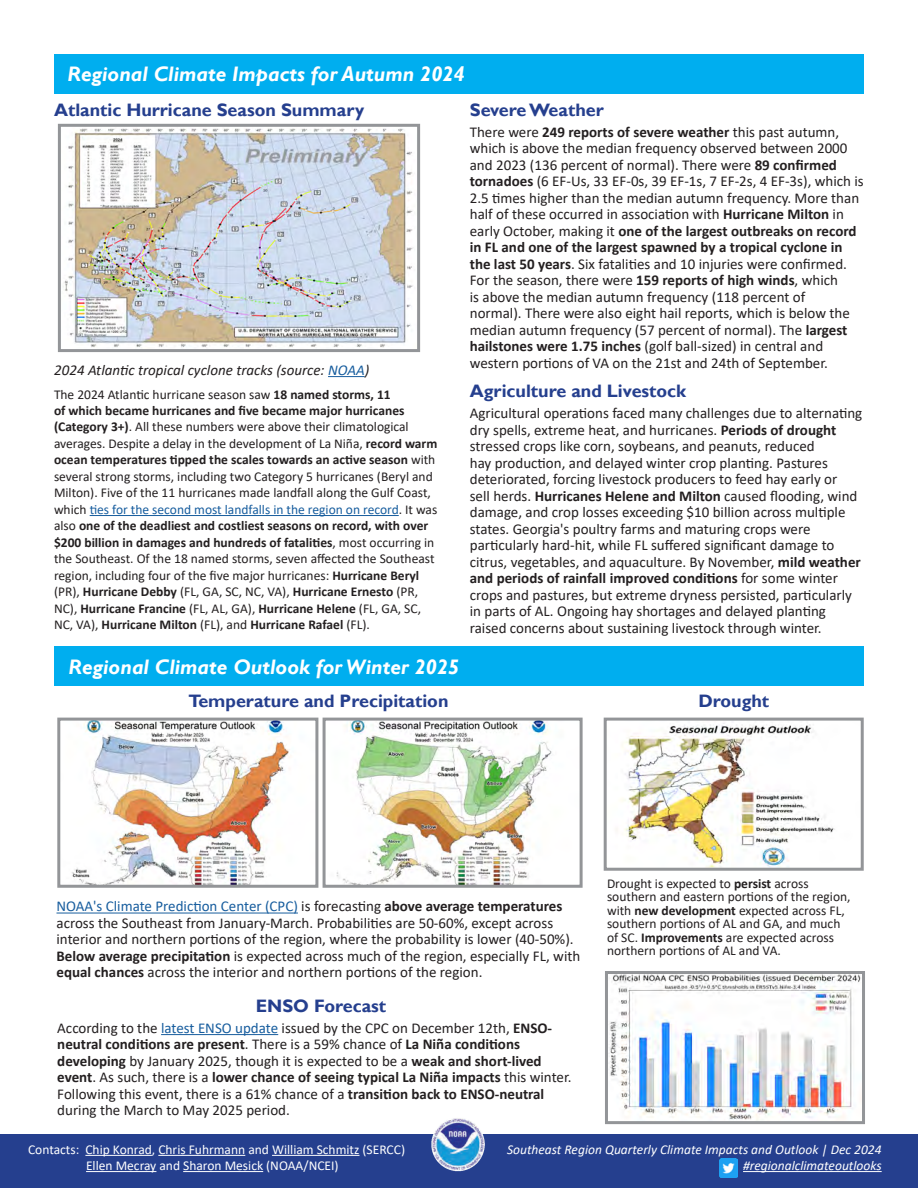
<style>
.page{position:relative;width:918px;height:1188px;background:#fff}
.page>*{position:absolute;margin:0;border:0;box-sizing:border-box;transform-origin:0 0}
.t1{font:italic 700 21px "Gill Sans";color:#fff}
.t2{font:700 18px "Gill Sans";color:#253f8e}
.body_text{font:15px/16.5px "Calibri";color:#231f20}
.body_text-2{font:italic 15px "Calibri";color:#231f20}
.body_text-3{font:13.5px/16.5px "Calibri";color:#231f20}
.t3{font:13.5px/16.2px "Calibri";color:#fff}
.Footer_Right{font:italic 13.5px "Calibri";color:#fff}
.s1{font-weight:700}
.s2{color:#175d9e}
</style>
<div class="page">
<div style="left:0;top:1134px;width:918px;height:54px;background:#253f8e"></div>
<div style="left:54px;top:54px;width:810px;height:40px;background:#00aeef"></div>
<img style="left:430px;top:1116px;width:56px;height:57px;border-radius:28px">
<div style="left:54px;top:647px;width:810px;height:39px;background:#00aeef"></div>
<img style="left:71px;top:722px;width:220px;height:162px">
<div style="left:57px;top:718px;width:261px;height:170px;border:3px solid #939598"></div>
<img style="left:336px;top:722px;width:216px;height:162px">
<div style="left:323px;top:718px;width:260px;height:170px;border:3px solid #939598"></div>
<hr style="left:743px;top:1171px;width:139px;height:1px;background:#fff">
<hr style="left:85px;top:1155px;width:67px;height:1px;background:#fff">
<hr style="left:158px;top:1155px;width:87px;height:1px;background:#fff">
<hr style="left:272px;top:1155px;width:88px;height:1px;background:#fff">
<hr style="left:86px;top:1171px;width:70px;height:1px;background:#fff">
<hr style="left:183px;top:1171px;width:80px;height:1px;background:#fff">
<img style="left:719px;top:1158px;width:19px;height:20px">
<hr style="left:161px;top:1034px;width:117px;height:1px;background:#175d9e">
<img style="left:63px;top:128px;width:350px;height:220px">
<div style="left:58px;top:124px;width:362px;height:228px;border:3px solid #939598"></div>
<hr style="left:328px;top:376px;width:37px;height:1px;background:#175d9e">
<hr style="left:90px;top:515px;width:309px;height:1px;background:#175d9e">
<hr style="left:56px;top:913px;width:242px;height:1px;background:#175d9e">
<img style="left:609px;top:975px;width:252px;height:145px">
<div style="left:605px;top:971px;width:260px;height:153px;border:3px solid #939598"></div>
<img style="left:616px;top:723px;width:219px;height:144px">
<div style="left:604px;top:718px;width:260px;height:153px;border:3px solid #939598"></div>
<h3 class="t1" style="left:68px;top:62px;width:399px">Regional Climate Impacts for Autumn 2024</h3>
<h4 class="t2" style="left:54px;top:99px;width:312px">Atlantic Hurricane Season Summary</h4>
<h4 class="t2" style="left:470px;top:99px;width:136px">Severe Weather</h4>
<p class="body_text" style="left:470px;top:123px;width:395px">There were <span class="s1">249 reports of severe weather</span> this past autumn, which is above the median frequency observed between 2000 and 2023 (136 percent of normal). There were <span class="s1">89 confirmed tornadoes</span> (6 EF-Us, 33 EF-0s, 39 EF-1s, 7 EF-2s, 4 EF-3s), which is 2.5 times higher than the median autumn frequency. More than half of these occurred in association with <span class="s1">Hurricane Milton</span> in early October, making it <span class="s1">one of the largest outbreaks on record in FL and one of the largest spawned by a tropical cyclone in the last 50 years</span>. Six fatalities and 10 injuries were confirmed.<br>For the season, there were <span class="s1">159 reports of high winds</span>, which<br>is above the median autumn frequency (118 percent of<br>normal). There were also eight hail reports, which is below the median autumn frequency (57 percent of normal). The <span class="s1">largest hailstones were 1.75 inches</span> (golf ball-sized) in central and western portions of VA on the 21st and 24th of September.</p>
<h4 class="t2" style="left:470px;top:380px;width:218px">Agriculture and Livestock</h4>
<p class="body_text" style="left:470px;top:405px;width:394px">Agricultural operations faced many challenges due to alternating dry spells, extreme heat, and hurricanes. <span class="s1">Periods of drought </span>stressed crops like corn, soybeans, and peanuts, reduced<br>hay production, and delayed winter crop planting. Pastures deteriorated, forcing livestock producers to feed hay early or<br>sell herds. <span class="s1">Hurricanes Helene and Milton</span> caused flooding, wind damage, and crop losses exceeding $10 billion across multiple states. Georgia's poultry farms and maturing crops were particularly hard-hit, while FL suffered significant damage to citrus, vegetables, and aquaculture. By November, <span class="s1">mild weather and periods of rainfall improved conditions</span> for some winter crops and pastures, but extreme dryness persisted, particularly in parts of AL. Ongoing hay shortages and delayed planting raised concerns about sustaining livestock through winter.</p>
<p class="body_text-2" style="left:54px;top:360px;width:317px">2024 Atlantic tropical cyclone tracks (source: <span class="s2">NOAA</span>)</p>
<p class="body_text-3" style="left:54px;top:385px;width:385px">The 2024 Atlantic hurricane season saw <span class="s1">18 named storms, 11<br>of which became hurricanes and five became major hurricanes (Category 3+)</span>. All these numbers were above their climatological averages. Despite a delay in the development of La Niña, <span class="s1">record warm ocean temperatures tipped the scales towards an active season</span> with several strong storms, including two Category 5 hurricanes (Beryl and Milton). Five of the 11 hurricanes made landfall along the Gulf Coast, which <span class="s2">ties for the second most landfalls in the region on record</span>. It was also <span class="s1">one of the deadliest and costliest seasons on record, with over $200 billion in damages and hundreds of fatalities</span>, most occurring in the Southeast. Of the 18 named storms, seven affected the Southeast region, including four of the five major hurricanes: <span class="s1">Hurricane Beryl </span>(PR), <span class="s1">Hurricane Debby</span> (FL, GA, SC, NC, VA), <span class="s1">Hurricane Ernesto</span> (PR, NC), <span class="s1">Hurricane Francine</span> (FL, AL, GA), <span class="s1">Hurricane Helene</span> (FL, GA, SC, NC, VA), <span class="s1">Hurricane Milton</span> (FL), and <span class="s1">Hurricane Rafael</span> (FL).</p>
<h3 class="t1" style="left:69px;top:654px;width:392px">Regional Climate Outlook for Winter 2025</h3>
<h4 class="t2" style="left:188px;top:690px;width:262px">Temperature and Precipitation</h4>
<h4 class="t2" style="left:698px;top:690px;width:72px">Drought</h4>
<p class="body_text" style="left:56px;top:898px;width:525px"><span class="s2">NOAA's Climate Prediction Center (CPC)</span> is forecasting <span class="s1">above average temperatures </span>across the Southeast from January-March. Probabilities are 50-60%, except across interior and northern portions of the region, where the probability is lower (40-50%).<br><span class="s1">Below average precipitation</span> is expected across much of the region, especially FL, with <span class="s1">equal chances</span> across the interior and northern portions of the region.</p>
<h4 class="t2" style="left:256px;top:995px;width:132px">ENSO Forecast</h4>
<p class="body_text" style="left:57px;top:1019px;width:516px">According to the <span class="s2">latest ENSO update</span> issued by the CPC on December 12th, <span class="s1">ENSO&shy;neutral conditions are present</span>. There is a 59% chance of <span class="s1">La Niña conditions developing</span> by January 2025, though it is expected to be a <span class="s1">weak and short-lived event</span>. As such, there is a <span class="s1">lower chance of seeing typical La Niña impacts</span> this winter.<br>Following this event, there is a 61% chance of a <span class="s1">transition back to ENSO-neutral </span>during the March to May 2025 period.</p>
<p class="body_text-3" style="left:607px;top:876px;width:245px;line-height:13.5px">Drought is expected to <span class="s1">persist</span> across southern and eastern portions of the region, with <span class="s1">new development</span> expected across FL, southern portions of AL and GA, and much of SC. <span class="s1">Improvements</span> are expected across northern portions of AL and VA.</p>
<p class="t3" style="left:86px;top:1141px;width:321px;text-indent:-58px">Contacts: Chip Konrad, Chris Fuhrmann and William Schmitz (SERCC)<br>Ellen Mecray and Sharon Mesick (NOAA/NCEI)</p>
<p class="Footer_Right" style="left:507px;top:1140px;width:376px">Southeast Region Quarterly Climate Impacts and Outlook | Dec 2024</p>
<p class="Footer_Right" style="left:743px;top:1156px;width:140px">#regionalclimateoutlooks</p>
</div>
